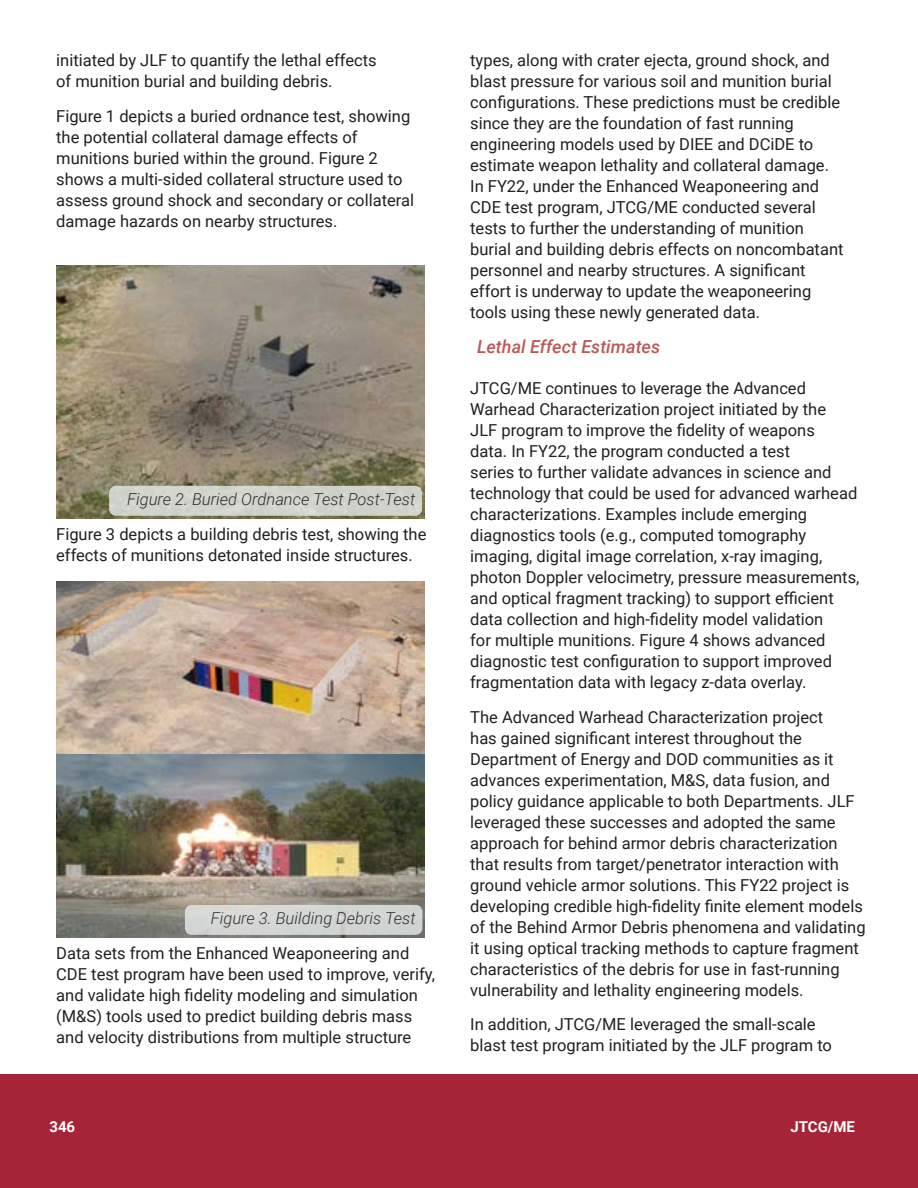
<style>
.page{position:relative;width:918px;height:1188px;background:#fff}
.page>*{position:absolute;margin:0;border:0;box-sizing:border-box;transform-origin:0 0}
.t1{font:italic 500 18px "Roboto";color:#ba5958}
.Body_K{font:16.5px/21px "Roboto";color:#231f20}
.t2{font:italic 300 16.5px "Roboto";color:#231f20}
.t3{font:700 15px "Roboto";color:#fff}
</style>
<div class="page">
<div style="left:0;top:1075px;width:918px;height:113px;background:#a62437"></div>
<img style="left:56px;top:266px;width:369px;height:252px">
<div style="left:109px;top:486px;width:313px;height:30px;background:#d1d3cc;border-radius:7px"></div>
<img style="left:56px;top:582px;width:369px;height:172px">
<img style="left:56px;top:754px;width:369px;height:183px">
<div style="left:185px;top:905px;width:237px;height:30px;background:#d3d6d5;border-radius:7px"></div>
<p class="Body_K" style="left:56px;top:49px;width:322px">initiated by JLF to quantify the lethal effects of munition burial and building debris.</p>
<p class="Body_K" style="left:56px;top:105px;width:359px">Figure 1 depicts a buried ordnance test, showing the potential collateral damage effects of munitions buried within the ground. Figure 2 shows a multi-sided collateral structure used to assess ground shock and secondary or collateral damage hazards on nearby structures.</p>
<p class="t2" style="left:127px;top:487px;width:290px">Figure 2. Buried Ordnance Test Post-Test</p>
<p class="Body_K" style="left:56px;top:523px;width:372px">Figure 3 depicts a building debris test, showing the effects of munitions detonated inside structures.</p>
<p class="t2" style="left:211px;top:907px;width:206px">Figure 3. Building Debris Test</p>
<p class="Body_K" style="left:56px;top:942px;width:380px">Data sets from the Enhanced Weaponeering and CDE test program have been used to improve, verify, and validate high fidelity modeling and simulation (M&amp;S) tools used to predict building debris mass and velocity distributions from multiple structure</p>
<p class="Body_K" style="left:470px;top:49px;width:375px">types, along with crater ejecta, ground shock, and blast pressure for various soil and munition burial configurations. These predictions must be credible since they are the foundation of fast running engineering models used by DIEE and DCiDE to estimate weapon lethality and collateral damage.<br>In FY22, under the Enhanced Weaponeering and CDE test program, JTCG/ME conducted several tests to further the understanding of munition burial and building debris effects on noncombatant personnel and nearby structures. A significant effort is underway to update the weaponeering tools using these newly generated data.</p>
<h4 class="t1" style="left:477px;top:334px;width:185px">Lethal Effect Estimates</h4>
<p class="Body_K" style="left:470px;top:377px;width:391px">JTCG/ME continues to leverage the Advanced Warhead Characterization project initiated by the<br>JLF program to improve the fidelity of weapons<br>data. In FY22, the program conducted a test<br>series to further validate advances in science and technology that could be used for advanced warhead characterizations. Examples include emerging diagnostics tools (e.g., computed tomography imaging, digital image correlation, x-ray imaging, photon Doppler velocimetry, pressure measurements, and optical fragment tracking) to support efficient data collection and high-fidelity model validation<br>for multiple munitions. Figure 4 shows advanced diagnostic test configuration to support improved fragmentation data with legacy z-data overlay.</p>
<p class="Body_K" style="left:470px;top:706px;width:397px">The Advanced Warhead Characterization project<br>has gained significant interest throughout the Department of Energy and DOD communities as it advances experimentation, M&amp;S, data fusion, and policy guidance applicable to both Departments. JLF leveraged these successes and adopted the same approach for behind armor debris characterization that results from target/penetrator interaction with ground vehicle armor solutions. This FY22 project is developing credible high-fidelity finite element models of the Behind Armor Debris phenomena and validating it using optical tracking methods to capture fragment characteristics of the debris for use in fast-running vulnerability and lethality engineering models.</p>
<p class="Body_K" style="left:470px;top:1013px;width:363px">In addition, JTCG/ME leveraged the small-scale blast test program initiated by the JLF program to</p>
<p class="t3" style="left:810px;top:1116px;width:46px">Article</p>
<p class="t3" style="left:49px;top:1116px;width:27px">346</p>
<p class="t3" style="left:790px;top:1116px;width:66px">JTCG/ME</p>
</div>
